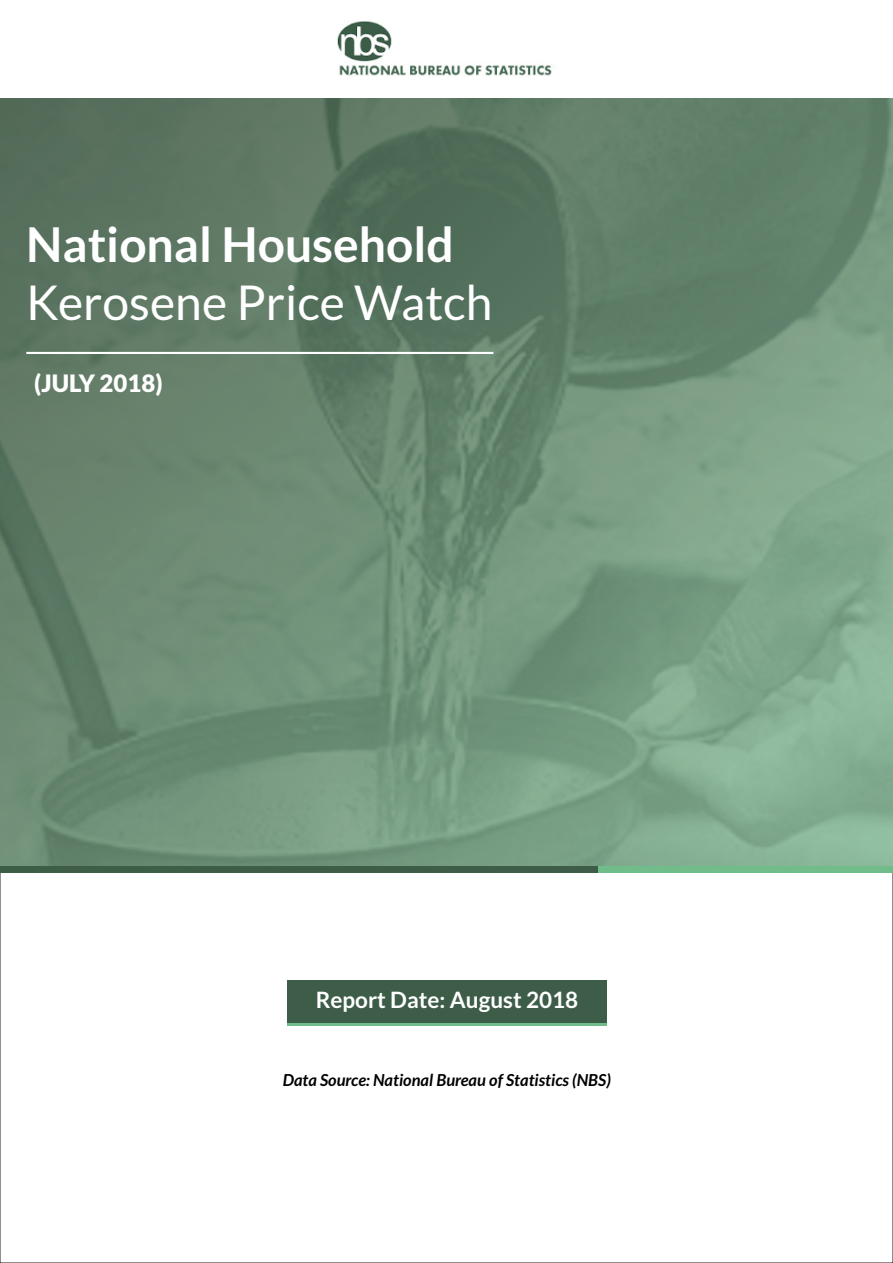
<style>
.page{position:relative;width:893px;height:1263px;background:#fff}
.page>*{position:absolute;margin:0;border:0;box-sizing:border-box;transform-origin:0 0}
.t1{font:48px "Lato";color:#fff}
.t2{font:700 48px "Lato";color:#fff}
.t3{font:900 24px "Lato";color:#fff}
.t4{font:700 22.5px "Lato";color:#fff}
.t5{font:italic 700 16.5px "Lato";color:#000}
</style>
<div class="page">
<img style="left:0;top:98px;width:893px;height:768px">
<img style="left:337px;top:21px;width:215px;height:55px">
<div style="left:0;top:866px;width:893px;height:6px;background:#71bc8b"></div>
<div style="left:0;top:866px;width:597px;height:6px;background:#3d5d48"></div>
<div style="left:287px;top:985px;width:319px;height:41px;background:#71bc8b"></div>
<div style="left:287px;top:981px;width:319px;height:42px;background:#3d5d48"></div>
<hr style="left:26px;top:352px;width:467px;height:2px;background:#fff">
<h1 class="t2" style="left:26px;top:224px;width:429px">National Household</h1>
<h1 class="t1" style="left:26px;top:281px;width:468px">Kerosene Price Watch</h1>
<h2 class="t3" style="left:34px;top:373px;width:130px">(JULY 2018)</h2>
<h3 class="t4" style="left:316px;top:990px;width:264px">Report Date: August 2018</h3>
<p class="t5" style="left:283px;top:1073px;width:330px">Data Source: National Bureau of Statistics (NBS)</p>
</div>
